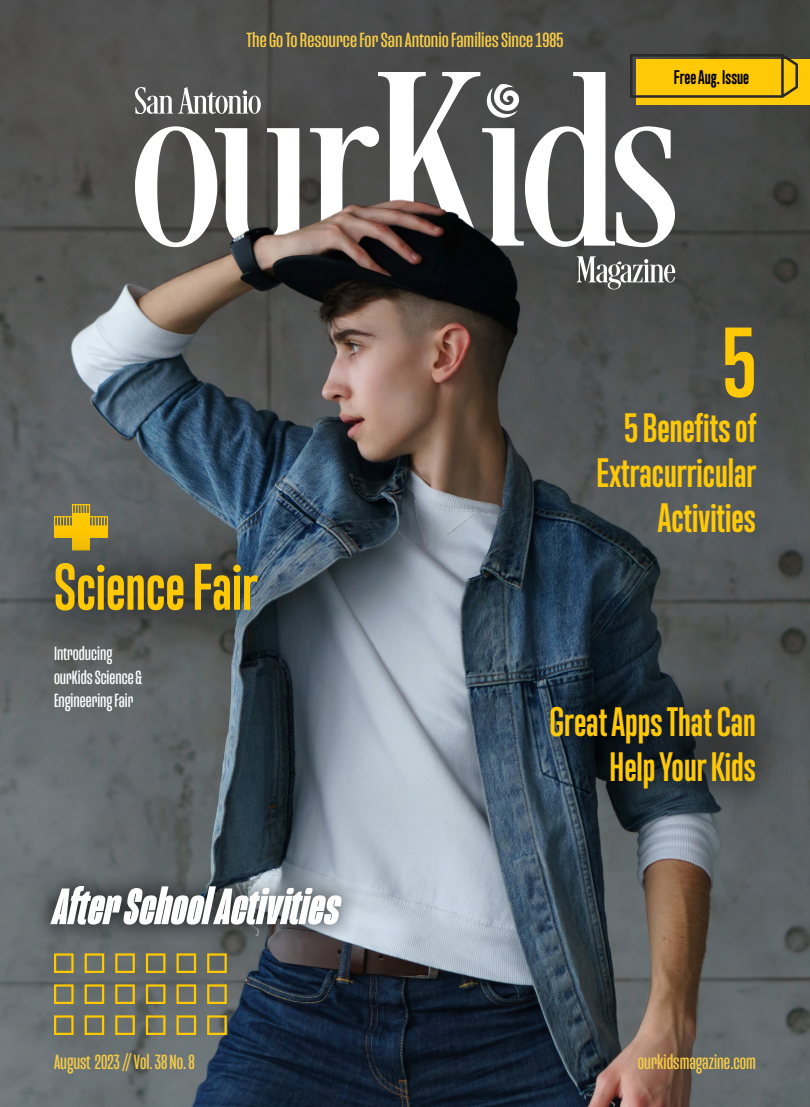
<style>
.page{position:relative;width:810px;height:1107px;background:#fff}
.page>*{position:absolute;margin:0;border:0;box-sizing:border-box;transform-origin:0 0}
.t1{font:700 90px "Trump Gothic Pro";color:#ffc907}
.t2{font:700 60px "Trump Gothic Pro";color:#ffc907}
.t3{font:italic 900 52.5px "Mongoose";color:#fff}
.t4{font:700 37.5px/45px "Trump Gothic Pro";color:#ffc907;text-align:right}
.t5{font:21px "Mongoose";color:#f8cd46;scale:1.11 1}
.t6{font:21px "Mongoose";color:#f8cd46}
.t7{font:19.5px/23.4px "Mongoose";color:#fff}
.t8{font:700 18px "Trump Gothic Pro";color:#000}
</style>
<div class="page">
<img style="left:0;top:0;width:810px;height:1107px">
<svg style="left:577px;top:256px;width:98px;height:33px"></svg>
<svg style="left:207px;top:953px;width:20px;height:20px"></svg>
<svg style="left:177px;top:953px;width:19px;height:20px"></svg>
<svg style="left:146px;top:953px;width:19px;height:20px"></svg>
<svg style="left:115px;top:953px;width:20px;height:20px"></svg>
<svg style="left:85px;top:953px;width:19px;height:20px"></svg>
<svg style="left:54px;top:953px;width:20px;height:20px"></svg>
<svg style="left:207px;top:984px;width:20px;height:20px"></svg>
<svg style="left:177px;top:984px;width:19px;height:20px"></svg>
<svg style="left:146px;top:984px;width:20px;height:20px"></svg>
<svg style="left:115px;top:984px;width:20px;height:20px"></svg>
<svg style="left:85px;top:984px;width:19px;height:20px"></svg>
<svg style="left:54px;top:984px;width:20px;height:20px"></svg>
<svg style="left:207px;top:1015px;width:20px;height:20px"></svg>
<svg style="left:177px;top:1015px;width:19px;height:20px"></svg>
<svg style="left:146px;top:1015px;width:19px;height:20px"></svg>
<svg style="left:115px;top:1015px;width:20px;height:20px"></svg>
<svg style="left:85px;top:1015px;width:19px;height:20px"></svg>
<svg style="left:54px;top:1015px;width:20px;height:20px"></svg>
<svg style="left:54px;top:504px;width:54px;height:21px"></svg>
<svg style="left:16px;top:525px;width:277px;height:125px"></svg>
<div style="left:32px;top:867px;width:329px;height:77px;background:#000;opacity:.75"></div>
<div style="left:636px;top:60px;width:174px;height:45px;background:#ffc907"></div>
<svg style="left:135px;top:54px;width:663px;height:193px"></svg>
<svg style="left:512px;top:670px;width:281px;height:154px"></svg>
<p class="t5" style="left:247px;top:28px;width:287px">The Go To Resource For San Antonio Families Since 1985</p>
<p class="t8" style="left:674px;top:66px;width:77px">Free Aug. Issue</p>
<h2 class="t2" style="left:54px;top:550px;width:205px">Science Fair</h2>
<h1 class="t1" style="left:722px;top:307px;width:35px">5</h1>
<p class="t4" style="left:597px;top:405px;width:161px">5 Benefits of<br>Extracurricular<br>Activities</p>
<p class="t7" style="left:54px;top:642px;width:90px">Introducing ourKids Science &amp;<br>Engineering Fair</p>
<h3 class="t3" style="left:54px;top:877px;width:289px">After School Activities</h3>
<p class="t4" style="left:550px;top:700px;width:208px">Great Apps That Can<br>Help Your Kids</p>
<p class="t6" style="left:54px;top:1050px;width:142px">August 2023 // Vol. 38 No. 8</p>
<p class="t6" style="left:638px;top:1050px;width:120px">ourkidsmagazine.com</p>
</div>
